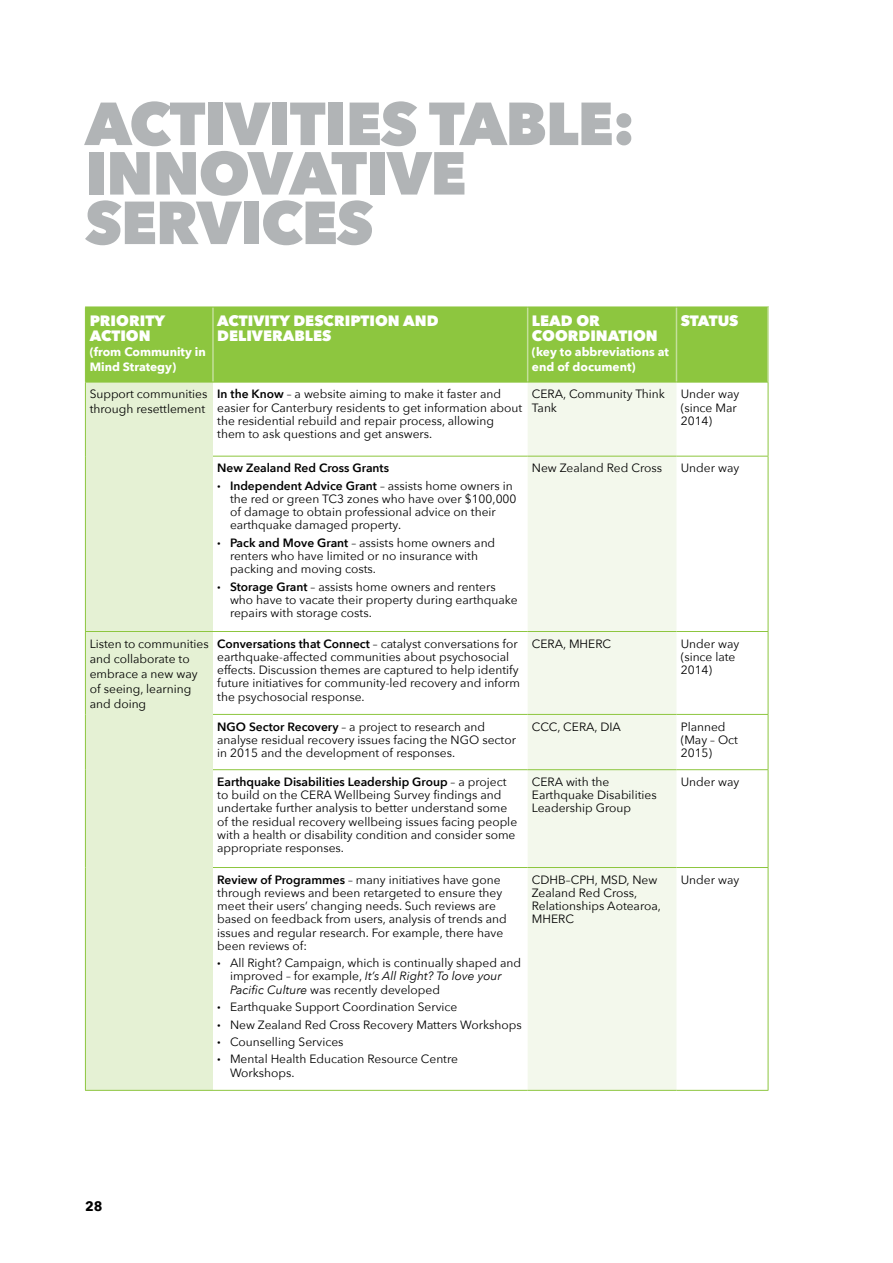
<style>
.page{position:relative;width:893px;height:1263px;background:#fff}
.page>*{position:absolute;margin:0;border:0;box-sizing:border-box;transform-origin:0 0}
.t1{font:800 60px/49.5px "Avenir Next";letter-spacing:-.02em;color:#b1b4b6}
.t2{font:800 15px/15px "Avenir Next";color:#fff}
.t3{font:700 13.5px "Avenir Next";color:#000}
.t4{font:12px/13.2px "Avenir Next";color:#000}
.t5{font:600 12px/17.4px "Avenir Next";color:#000}
.t6{font:700 12px/15px "Avenir Next";color:#fff}
.s1{font-weight:600}
.s2{font-weight:700}
.s3{font-weight:400}
.s4{font-style:italic}
</style>
<div class="page">
<div style="left:86px;top:308px;width:681px;height:74px;background:#8dc63f"></div>
<div style="left:86px;top:383px;width:127px;height:707px;background:#e5f1d4"></div>
<div style="left:528px;top:383px;width:148px;height:707px;background:#f3f8ec"></div>
<hr style="left:212px;top:307px;width:2px;height:75px;background:#c4df9b">
<hr style="left:527px;top:307px;width:1px;height:75px;background:#c4df9b">
<hr style="left:676px;top:307px;width:1px;height:75px;background:#c4df9b">
<hr style="left:85px;top:307px;width:128px;height:1px;background:#8dc63f">
<hr style="left:85px;top:307px;width:1px;height:75px;background:#8dc63f">
<hr style="left:213px;top:307px;width:315px;height:1px;background:#8dc63f">
<hr style="left:528px;top:307px;width:148px;height:1px;background:#8dc63f">
<hr style="left:676px;top:307px;width:93px;height:1px;background:#8dc63f">
<hr style="left:85px;top:382px;width:128px;height:1px;background:#8dc63f">
<hr style="left:213px;top:382px;width:315px;height:1px;background:#8dc63f">
<hr style="left:528px;top:382px;width:148px;height:1px;background:#8dc63f">
<hr style="left:676px;top:382px;width:92px;height:1px;background:#8dc63f">
<hr style="left:767px;top:307px;width:2px;height:75px;background:#c4df9b">
<hr style="left:213px;top:456px;width:315px;height:1px;background:#8dc63f">
<hr style="left:528px;top:456px;width:148px;height:1px;background:#8dc63f">
<hr style="left:676px;top:456px;width:92px;height:1px;background:#8dc63f">
<hr style="left:213px;top:631px;width:315px;height:1px;background:#8dc63f">
<hr style="left:528px;top:631px;width:148px;height:1px;background:#8dc63f">
<hr style="left:676px;top:631px;width:92px;height:1px;background:#8dc63f">
<hr style="left:213px;top:714px;width:315px;height:1px;background:#8dc63f">
<hr style="left:528px;top:714px;width:148px;height:1px;background:#8dc63f">
<hr style="left:676px;top:714px;width:92px;height:1px;background:#8dc63f">
<hr style="left:213px;top:769px;width:315px;height:1px;background:#8dc63f">
<hr style="left:528px;top:769px;width:148px;height:1px;background:#8dc63f">
<hr style="left:676px;top:769px;width:92px;height:1px;background:#8dc63f">
<hr style="left:213px;top:1090px;width:315px;height:1px;background:#8dc63f">
<hr style="left:528px;top:1090px;width:148px;height:1px;background:#8dc63f">
<hr style="left:676px;top:1090px;width:92px;height:1px;background:#8dc63f">
<hr style="left:768px;top:868px;width:1px;height:222px;background:#8dc63f">
<hr style="left:768px;top:382px;width:1px;height:74px;background:#8dc63f">
<hr style="left:768px;top:456px;width:1px;height:175px;background:#8dc63f">
<hr style="left:768px;top:632px;width:1px;height:82px;background:#8dc63f">
<hr style="left:768px;top:715px;width:1px;height:54px;background:#8dc63f">
<hr style="left:768px;top:770px;width:1px;height:97px;background:#8dc63f">
<hr style="left:213px;top:867px;width:315px;height:1px;background:#8dc63f">
<hr style="left:528px;top:867px;width:148px;height:1px;background:#8dc63f">
<hr style="left:676px;top:867px;width:92px;height:1px;background:#8dc63f">
<hr style="left:85px;top:770px;width:1px;height:97px;background:#8dc63f">
<hr style="left:85px;top:382px;width:1px;height:74px;background:#8dc63f">
<hr style="left:85px;top:456px;width:1px;height:175px;background:#8dc63f">
<hr style="left:85px;top:867px;width:1px;height:223px;background:#8dc63f">
<hr style="left:85px;top:632px;width:1px;height:82px;background:#8dc63f">
<hr style="left:85px;top:714px;width:1px;height:56px;background:#8dc63f">
<hr style="left:85px;top:631px;width:128px;height:1px;background:#8dc63f">
<hr style="left:85px;top:1090px;width:128px;height:1px;background:#8dc63f">
<h1 class="t1" style="left:85px;top:99px;width:552px">ACTIVITIES TABLE:<br>INNOVATIVE<br>SERVICES</h1>
<p class="t2" style="left:90px;top:313px;width:77px">PRIORITY<br>ACTION</p>
<p class="t6" style="left:90px;top:344px;width:118px">(from Community in<br>Mind Strategy)</p>
<p class="t2" style="left:217px;top:313px;width:223px">ACTIVITY DESCRIPTION AND<br>DELIVERABLES</p>
<p class="t2" style="left:532px;top:313px;width:127px">LEAD OR<br>COORDINATION</p>
<p class="t6" style="left:532px;top:344px;width:139px">(key to abbreviations at end of document)</p>
<p class="t2" style="left:681px;top:313px;width:59px">STATUS</p>
<p class="t4" style="left:90px;top:386px;width:119px;line-height:15px">Support communities through resettlement</p>
<p class="t4" style="left:217px;top:387px;width:307px"><span class="s1">In the Know</span> – a website aiming to make it faster and easier for Canterbury residents to get information about the residential rebuild and repair process, allowing them to ask questions and get answers.</p>
<p class="t4" style="left:532px;top:387px;width:135px">CERA, Community Think<br>Tank</p>
<p class="t4" style="left:681px;top:387px;width:60px">Under way (since Mar<br>2014)</p>
<p class="t5" style="left:217px;top:459px;width:297px">New Zealand Red Cross Grants<br><span class="s2">·</span> Independent Advice Grant <span class="s3">– assists home owners in</span></p>
<p class="t4" style="left:230px;top:492px;width:288px">the red or green TC3 zones who have over $100,000 of damage to obtain professional advice on their earthquake damaged property.</p>
<p class="t4" style="left:230px;top:536px;width:267px;text-indent:-13px"><span class="s2">·</span> <span class="s1">Pack and Move Grant</span> – assists home owners and renters who have limited or no insurance with packing and moving costs.</p>
<p class="t4" style="left:230px;top:579px;width:289px;text-indent:-13px"><span class="s2">·</span> <span class="s1">Storage Grant</span> – assists home owners and renters who have to vacate their property during earthquake repairs with storage costs.</p>
<p class="t4" style="left:532px;top:461px;width:132px">New Zealand Red Cross</p>
<p class="t4" style="left:681px;top:461px;width:60px">Under way</p>
<p class="t4" style="left:90px;top:635px;width:121px;line-height:15px">Listen to communities and collaborate to embrace a new way of seeing, learning and doing</p>
<p class="t4" style="left:217px;top:636px;width:304px"><span class="s1">Conversations that Connect</span> – catalyst conversations for earthquake-affected communities about psychosocial effects. Discussion themes are captured to help identify future initiatives for community-led recovery and inform the psychosocial response.</p>
<p class="t4" style="left:532px;top:636px;width:81px">CERA, MHERC</p>
<p class="t4" style="left:681px;top:636px;width:60px">Under way (since late<br>2014)</p>
<p class="t4" style="left:217px;top:719px;width:300px"><span class="s1">NGO Sector Recovery</span> – a project to research and analyse residual recovery issues facing the NGO sector in 2015 and the development of responses.</p>
<p class="t4" style="left:532px;top:719px;width:91px">CCC, CERA, DIA</p>
<p class="t4" style="left:681px;top:719px;width:59px">Planned (May – Oct<br>2015)</p>
<p class="t4" style="left:217px;top:775px;width:301px"><span class="s1">Earthquake Disabilities Leadership Group</span> – a project to build on the CERA Wellbeing Survey findings and undertake further analysis to better understand some of the residual recovery wellbeing issues facing people with a health or disability condition and consider some appropriate responses.</p>
<p class="t4" style="left:532px;top:775px;width:126px">CERA with the<br>Earthquake Disabilities<br>Leadership Group</p>
<p class="t4" style="left:681px;top:775px;width:60px">Under way</p>
<p class="t4" style="left:217px;top:872px;width:291px"><span class="s1">Review of Programmes</span> – many initiatives have gone through reviews and been retargeted to ensure they meet their users’ changing needs. Such reviews are based on feedback from users, analysis of trends and issues and regular research. For example, there have been reviews of:</p>
<p class="t4" style="left:230px;top:956px;width:293px;text-indent:-13px"><span class="s2">·</span> All Right? Campaign, which is continually shaped and improved – for example, <span class="s4">It’s All Right? To love your<br>Pacific Culture</span> was recently developed</p>
<p class="t4" style="left:217px;top:998px;width:306px;line-height:17.4px"><span class="s2">·</span> Earthquake Support Coordination Service<br><span class="s2">·</span> New Zealand Red Cross Recovery Matters Workshops <span class="s2">·</span> Counselling Services<br><span class="s2">·</span> Mental Health Education Resource Centre</p>
<p class="t4" style="left:230px;top:1065px;width:66px">Workshops.</p>
<p class="t4" style="left:532px;top:872px;width:131px">CDHB–CPH, MSD, New<br>Zealand Red Cross,<br>Relationships Aotearoa,<br>MHERC</p>
<p class="t4" style="left:681px;top:872px;width:60px">Under way</p>
<p class="t3" style="left:85px;top:1194px;width:19px">28</p>
</div>
